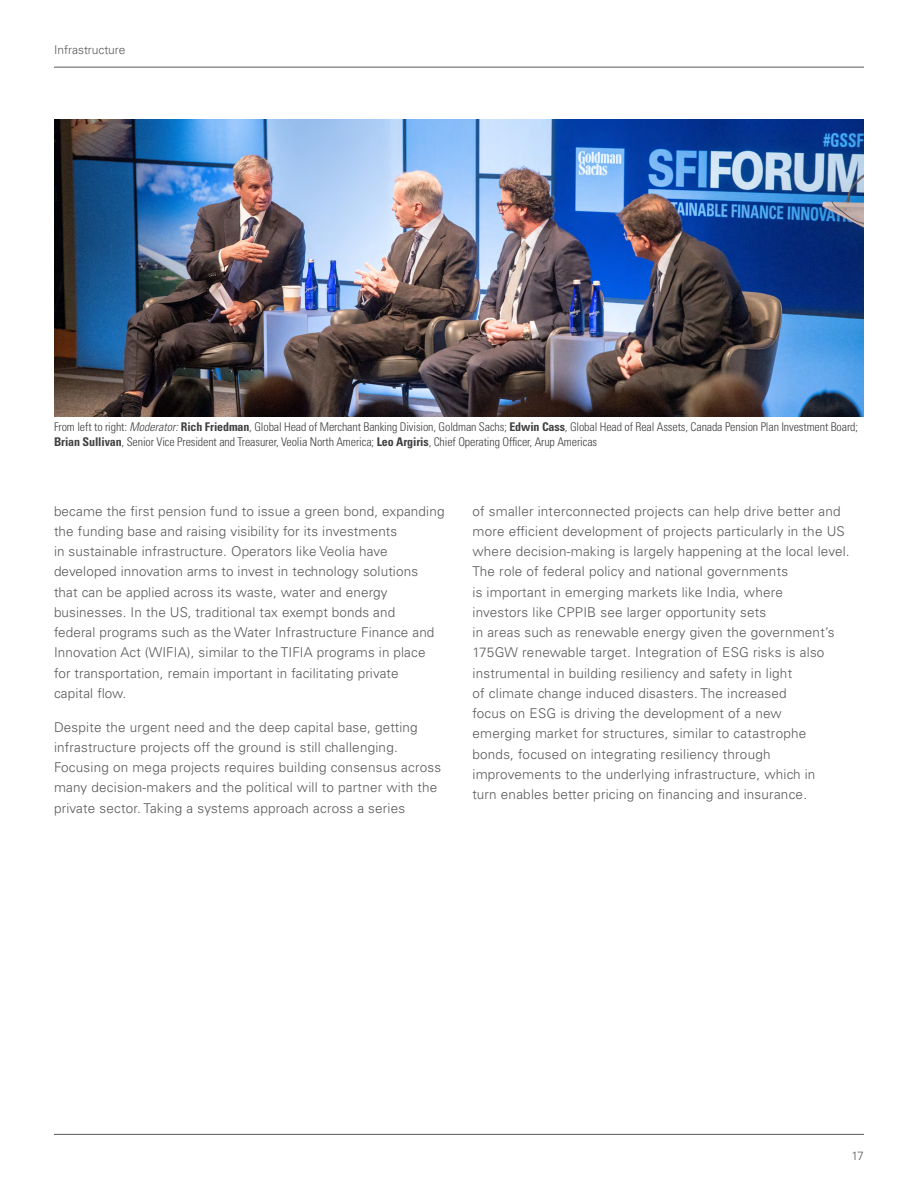
<style>
.page{position:relative;width:918px;height:1188px;background:#fff}
.page>*{position:absolute;margin:0;border:0;box-sizing:border-box;transform-origin:0 0}
.t1{font:300 13.5px/20.2px "Univers LT Std";letter-spacing:.015em;color:#58595b}
.t2{font:300 condensed 12px/15px "Univers LT Std";letter-spacing:-.01em;color:#414042}
.t3{font:300 12px "Univers LT Std";color:#58595b}
.s1{font-style:italic}
.s2{font-weight:700}
</style>
<div class="page">
<hr style="left:54px;top:67px;width:810px;height:1px;background:#58595b">
<hr style="left:54px;top:1134px;width:810px;height:1px;background:#58595b">
<img style="left:54px;top:120px;width:810px;height:297px">
<p class="t3" style="left:54px;top:43px;width:73px">Infrastructure</p>
<p class="t2" style="left:54px;top:419px;width:806px">From left to right: <span class="s1">Moderator:</span> <span class="s2">Rich Friedman</span>, Global Head of Merchant Banking Division, Goldman Sachs; <span class="s2">Edwin Cass</span>, Global Head of Real Assets, Canada Pension Plan Investment Board;<br><span class="s2">Brian Sullivan</span>, Senior Vice President and Treasurer, Veolia North America; <span class="s2">Leo Argiris</span>, Chief Operating Officer, Arup Americas</p>
<p class="t1" style="left:54px;top:501px;width:392px">became the first pension fund to issue a green bond, expanding the funding base and raising visibility for its investments<br>in sustainable infrastructure. Operators like Veolia have developed innovation arms to invest in technology solutions that can be applied across its waste, water and energy businesses. In the US, traditional tax exempt bonds and<br>federal programs such as the Water Infrastructure Finance and Innovation Act (WIFIA), similar to the TIFIA programs in place for transportation, remain important in facilitating private<br>capital flow.</p>
<p class="t1" style="left:54px;top:717px;width:389px">Despite the urgent need and the deep capital base, getting infrastructure projects off the ground is still challenging.<br>Focusing on mega projects requires building consensus across many decision-makers and the political will to partner with the private sector. Taking a systems approach across a series</p>
<p class="t1" style="left:472px;top:501px;width:379px">of smaller interconnected projects can help drive better and more efficient development of projects particularly in the US where decision-making is largely happening at the local level.<br>The role of federal policy and national governments<br>is important in emerging markets like India, where<br>investors like CPPIB see larger opportunity sets<br>in areas such as renewable energy given the government’s 175GW renewable target. Integration of ESG risks is also instrumental in building resiliency and safety in light<br>of climate change induced disasters. The increased<br>focus on ESG is driving the development of a new<br>emerging market for structures, similar to catastrophe bonds, focused on integrating resiliency through improvements to the underlying infrastructure, which in<br>turn enables better pricing on financing and insurance.</p>
<p class="t3" style="left:851px;top:1148px;width:14px">17</p>
</div>
